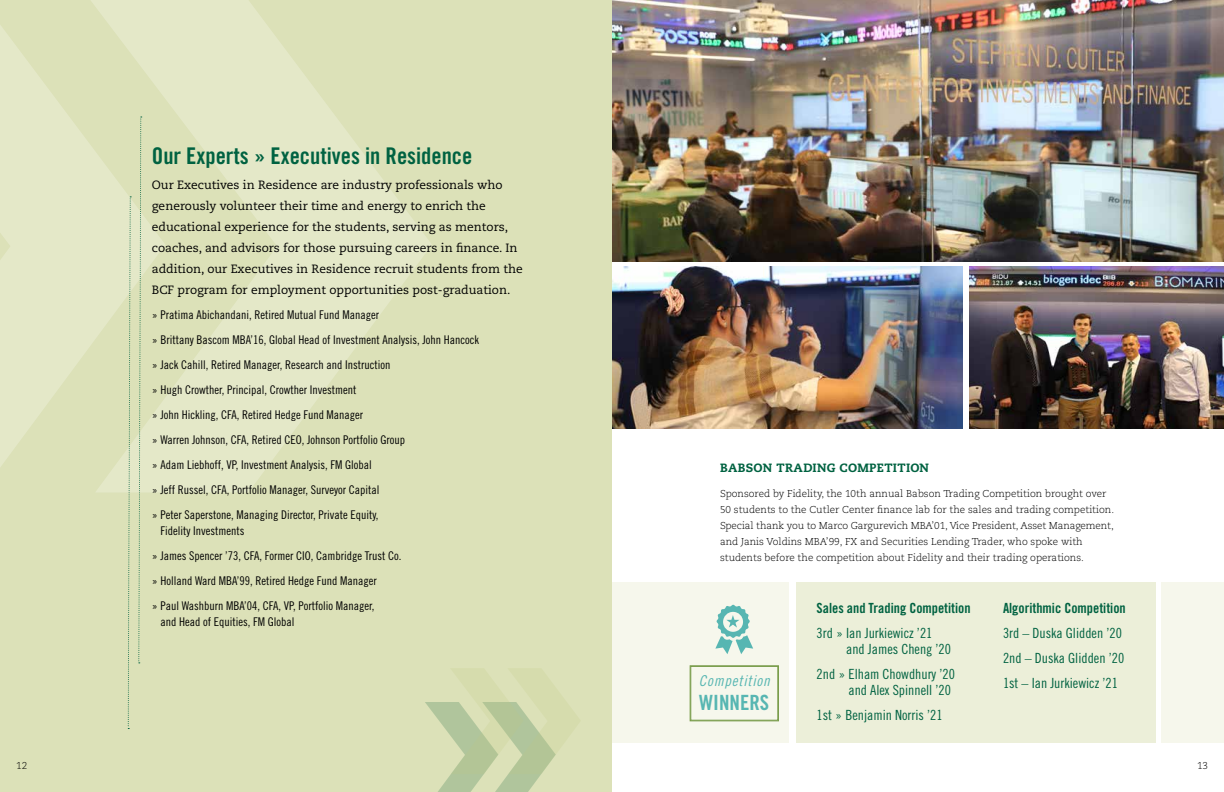
<style>
.page{position:relative;width:1224px;height:792px;background:#fff}
.page>*{position:absolute;margin:0;border:0;box-sizing:border-box;transform-origin:0 0}
.t1{font:23px "Trade Gothic LT Std Bd Cn 20";color:#006241}
.t2{font:21px "Trade Gothic LT Std Bd Cn 20";color:#57b6b2}
.t3{font:15px "Trade Gothic LT Std Cn 18 Obl";letter-spacing:.05em;color:#57b6b2}
.t4{font:14px/16px "Trade Gothic LT Std Cn 18";color:#006241}
.t5{font:14px "Trade Gothic LT Std Bd Cn 20";color:#006241}
.t6{font:12px/25px "Trade Gothic LT Std Cn 18";color:#000}
.t7{font:12px/21px "Caecilia LT Std";color:#000}
.t8{font:800 12px "Caecilia LT Std";letter-spacing:.025em;color:#006241}
.t9{font:300 10px/16px "Caecilia LT Std";color:#000}
</style>
<div class="page">
<div style="left:612px;top:583px;width:177px;height:160px;background:#f6f7ec"></div>
<svg style="left:690px;top:665px;width:89px;height:56px"></svg>
<div style="left:691px;top:666px;width:87px;height:54px;border:1px solid #789c4a"></div>
<div style="left:0;top:0;width:612px;height:792px;background:#dce1b8"></div>
<svg style="left:0;top:0;width:432px;height:492px;fill:#e4e8c8"></svg>
<svg style="left:138px;top:116px;width:4px;height:547px"></svg>
<svg style="left:127px;top:196px;width:4px;height:533px"></svg>
<svg style="left:425px;top:669px;width:155px;height:123px"></svg>
<img style="left:612px;top:267px;width:351px;height:162px">
<img style="left:612px;top:0;width:612px;height:261px">
<img style="left:969px;top:267px;width:255px;height:162px">
<div style="left:796px;top:583px;width:360px;height:160px;background:#ecefd9"></div>
<svg style="left:715px;top:605px;width:38px;height:49px"></svg>
<div style="left:1161px;top:583px;width:63px;height:160px;background:#f6f7ec"></div>
<h1 class="t1" style="left:152px;top:142px;width:322px">Our Experts » Executives in Residence</h1>
<p class="t7" style="left:152px;top:175px;width:372px">Our Executives in Residence are industry professionals who generously volunteer their time and energy to enrich the educational experience for the students, serving as mentors, coaches, and advisors for those pursuing careers in finance. In addition, our Executives in Residence recruit students from the BCF program for employment opportunities post-graduation.</p>
<p class="t6" style="left:152px;top:303px;width:329px">» Pratima Abichandani, Retired Mutual Fund Manager<br>» Brittany Bascom MBA’16, Global Head of Investment Analysis, John Hancock » Jack Cahill, Retired Manager, Research and Instruction<br>» Hugh Crowther, Principal, Crowther Investment<br>» John Hickling, CFA, Retired Hedge Fund Manager<br>» Warren Johnson, CFA, Retired CEO, Johnson Portfolio Group<br>» Adam Liebhoff, VP, Investment Analysis, FM Global<br>» Jeff Russel, CFA, Portfolio Manager, Surveyor Capital<br>» Peter Saperstone, Managing Director, Private Equity,</p>
<p class="t6" style="left:152px;top:518px;width:251px;text-indent:9px">Fidelity Investments<br>» James Spencer ’73, CFA, Former CIO, Cambridge Trust Co. » Holland Ward MBA’99, Retired Hedge Fund Manager<br>» Paul Washburn MBA’04, CFA, VP, Portfolio Manager,</p>
<p class="t6" style="left:161px;top:609px;width:135px">and Head of Equities, FM Global</p>
<p class="t8" style="left:720px;top:460px;width:211px">BABSON TRADING COMPETITION</p>
<p class="t9" style="left:720px;top:486px;width:396px">Sponsored by Fidelity, the 10th annual Babson Trading Competition brought over 50 students to the Cutler Center finance lab for the sales and trading competition.<br>Special thank you to Marco Gargurevich MBA’01, Vice President, Asset Management, and Janis Voldins MBA’99, FX and Securities Lending Trader, who spoke with students before the competition about Fidelity and their trading operations.</p>
<p class="t5" style="left:817px;top:600px;width:156px">Sales and Trading Competition</p>
<p class="t4" style="left:846px;top:625px;width:106px;text-indent:-30px">3rd » Ian Jurkiewicz ’21 and James Cheng ’20</p>
<p class="t4" style="left:817px;top:666px;width:140px;text-align:right">2nd » Elham Chowdhury ’20 and Alex Spinnell ’20</p>
<p class="t4" style="left:817px;top:707px;width:127px">1st » Benjamin Norris ’21</p>
<p class="t5" style="left:1003px;top:600px;width:124px">Algorithmic Competition</p>
<p class="t4" style="left:1003px;top:621px;width:123px;line-height:25px">3rd – Duska Glidden ’20<br>2nd – Duska Glidden ’20<br>1st – Ian Jurkiewicz ’21</p>
<p class="t3" style="left:699px;top:671px;width:72px">Competition</p>
<h2 class="t2" style="left:699px;top:689px;width:71px">WINNERS</h2>
<p class="t9" style="left:16px;top:758px;width:13px">12</p>
<p class="t9" style="left:1197px;top:758px;width:13px">13</p>
</div>
